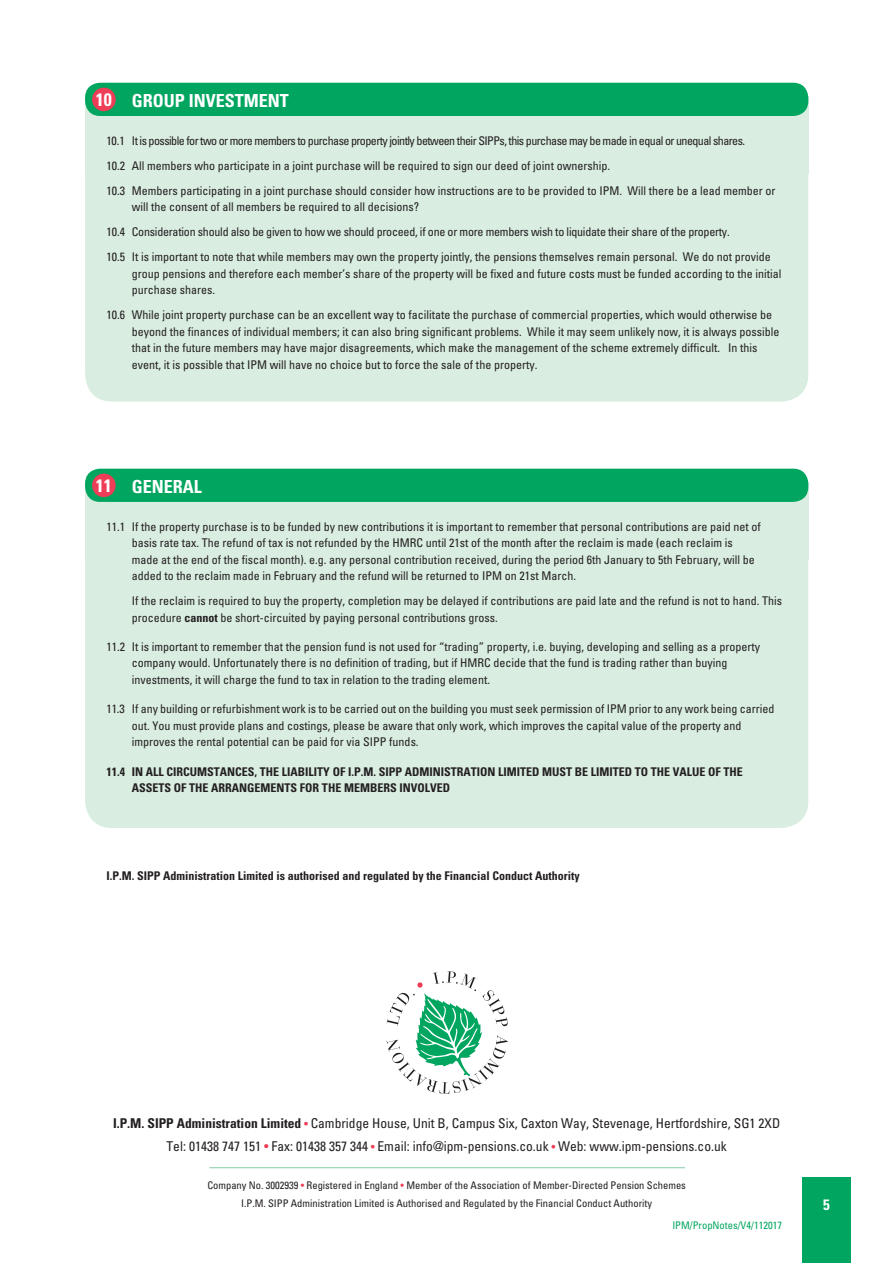
<style>
.page{position:relative;width:893px;height:1263px;background:#fff}
.page>*{position:absolute;margin:0;border:0;box-sizing:border-box;transform-origin:0 0}
.t1{font:700 condensed 18px "Univers";color:#fff}
.t2{font:700 condensed 15px "Univers";color:#fff}
.t3{font:condensed 13.5px/22.2px "Univers";color:#231f20;text-align:center}
.t4{font:condensed 12px/16.5px "Univers";color:#231f20}
.t5{font:700 condensed 12px/16.5px "Univers";color:#231f20}
.t6{font:condensed 10.5px/18px "Univers";color:#231f20;text-align:center}
.t7{font:condensed 10.5px "Univers";color:#00a65f}
.s1{font-weight:700}
.s2{font-size:12px;color:#ee3d56}
.s3{color:#ee3d56}
</style>
<div class="page">
<div style="left:802px;top:1178px;width:48px;height:85px;background:#00a65f"></div>
<div style="left:85px;top:502px;width:723px;height:326px;background:#d9ede1;border-radius:27px"></div>
<div style="left:85px;top:482px;width:723px;height:77px;background:#d9ede1"></div>
<div style="left:85px;top:469px;width:723px;height:33px;background:#00a65f;border-radius:15px"></div>
<div style="left:92px;top:474px;width:24px;height:23px;background:#ee3d56;border-radius:50%"></div>
<div style="left:85px;top:116px;width:723px;height:286px;background:#d9ede1;border-radius:27px"></div>
<div style="left:85px;top:96px;width:723px;height:78px;background:#d9ede1"></div>
<div style="left:85px;top:83px;width:723px;height:33px;background:#00a65f;border-radius:15px"></div>
<div style="left:92px;top:88px;width:24px;height:23px;background:#ee3d56;border-radius:50%"></div>
<svg style="left:386px;top:971px;width:122px;height:123px"></svg>
<hr style="left:209px;top:1167px;width:476px;height:1px;background:#83cba6">
<h1 class="t1" style="left:96px;top:94px;width:194px">10 GROUP INVESTMENT</h1>
<p class="t4" style="left:106px;top:129px;width:670px;line-height:25px">10.1 It is possible for two or more members to purchase property jointly between their SIPPs, this purchase may be made in equal or unequal shares.<br>10.2 All members who participate in a joint purchase will be required to sign our deed of joint ownership.<br>10.3 Members participating in a joint purchase should consider how instructions are to be provided to IPM. Will there be a lead member or</p>
<p class="t4" style="left:106px;top:196px;width:665px;line-height:25px;text-indent:26px">will the consent of all members be required to all decisions?<br>10.4 Consideration should also be given to how we should proceed, if one or more members wish to liquidate their share of the property.<br>10.5 It is important to note that while members may own the property jointly, the pensions themselves remain personal. We do not provide</p>
<p class="t4" style="left:132px;top:266px;width:651px">group pensions and therefore each member’s share of the property will be fixed and future costs must be funded according to the initial purchase shares.</p>
<p class="t4" style="left:132px;top:308px;width:649px;text-indent:-26px">10.6 While joint property purchase can be an excellent way to facilitate the purchase of commercial properties, which would otherwise be beyond the finances of individual members; it can also bring significant problems. While it may seem unlikely now, it is always possible that in the future members may have major disagreements, which make the management of the scheme extremely difficult. In this event, it is possible that IPM will have no choice but to force the sale of the property.</p>
<h1 class="t1" style="left:96px;top:480px;width:107px">11 GENERAL</h1>
<p class="t4" style="left:132px;top:519px;width:630px;text-indent:-26px">11.1 If the property purchase is to be funded by new contributions it is important to remember that personal contributions are paid net of basis rate tax. The refund of tax is not refunded by the HMRC until 21st of the month after the reclaim is made (each reclaim is made at the end of the fiscal month). e.g. any personal contribution received, during the period 6th January to 5th February, will be added to the reclaim made in February and the refund will be returned to IPM on 21st March.</p>
<p class="t4" style="left:132px;top:594px;width:651px">If the reclaim is required to buy the property, completion may be delayed if contributions are paid late and the refund is not to hand. This procedure <span class="s1">cannot</span> be short-circuited by paying personal contributions gross.</p>
<p class="t4" style="left:132px;top:640px;width:629px;text-indent:-26px">11.2 It is important to remember that the pension fund is not used for “trading” property, i.e. buying, developing and selling as a property company would. Unfortunately there is no definition of trading, but if HMRC decide that the fund is trading rather than buying investments, it will charge the fund to tax in relation to the trading element.</p>
<p class="t4" style="left:132px;top:702px;width:644px;text-indent:-26px">11.3 If any building or refurbishment work is to be carried out on the building you must seek permission of IPM prior to any work being carried out. You must provide plans and costings, please be aware that only work, which improves the capital value of the property and improves the rental potential can be paid for via SIPP funds.</p>
<p class="t5" style="left:132px;top:764px;width:612px;text-indent:-26px">11.4 IN ALL CIRCUMSTANCES, THE LIABILITY OF I.P.M. SIPP ADMINISTRATION LIMITED MUST BE LIMITED TO THE VALUE OF THE<br>ASSETS OF THE ARRANGEMENTS FOR THE MEMBERS INVOLVED</p>
<p class="t5" style="left:106px;top:868px;width:475px">I.P.M. SIPP Administration Limited is authorised and regulated by the Financial Conduct Authority</p>
<p class="t3" style="left:113px;top:1114px;width:668px"><span class="s1">I.P.M. SIPP Administration Limited</span> <span class="s2">•</span> Cambridge House, Unit B, Campus Six, Caxton Way, Stevenage, Hertfordshire, SG1 2XD<br>Tel: 01438 747 151 <span class="s3">•</span> Fax: 01438 357 344 <span class="s2">•</span> Email: info@ipm-pensions.co.uk <span class="s2">•</span> Web: www.ipm-pensions.co.uk</p>
<p class="t6" style="left:207px;top:1177px;width:480px">Company No. 3002939 <span class="s3">•</span> Registered in England <span class="s3">•</span> Member of the Association of Member-Directed Pension Schemes<br>I.P.M. SIPP Administration Limited is Authorised and Regulated by the Financial Conduct Authority</p>
<p class="t7" style="left:672px;top:1221px;width:111px">IPM/PropNotes/V4/112017</p>
<p class="t2" style="left:823px;top:1199px;width:8px">5</p>
</div>
